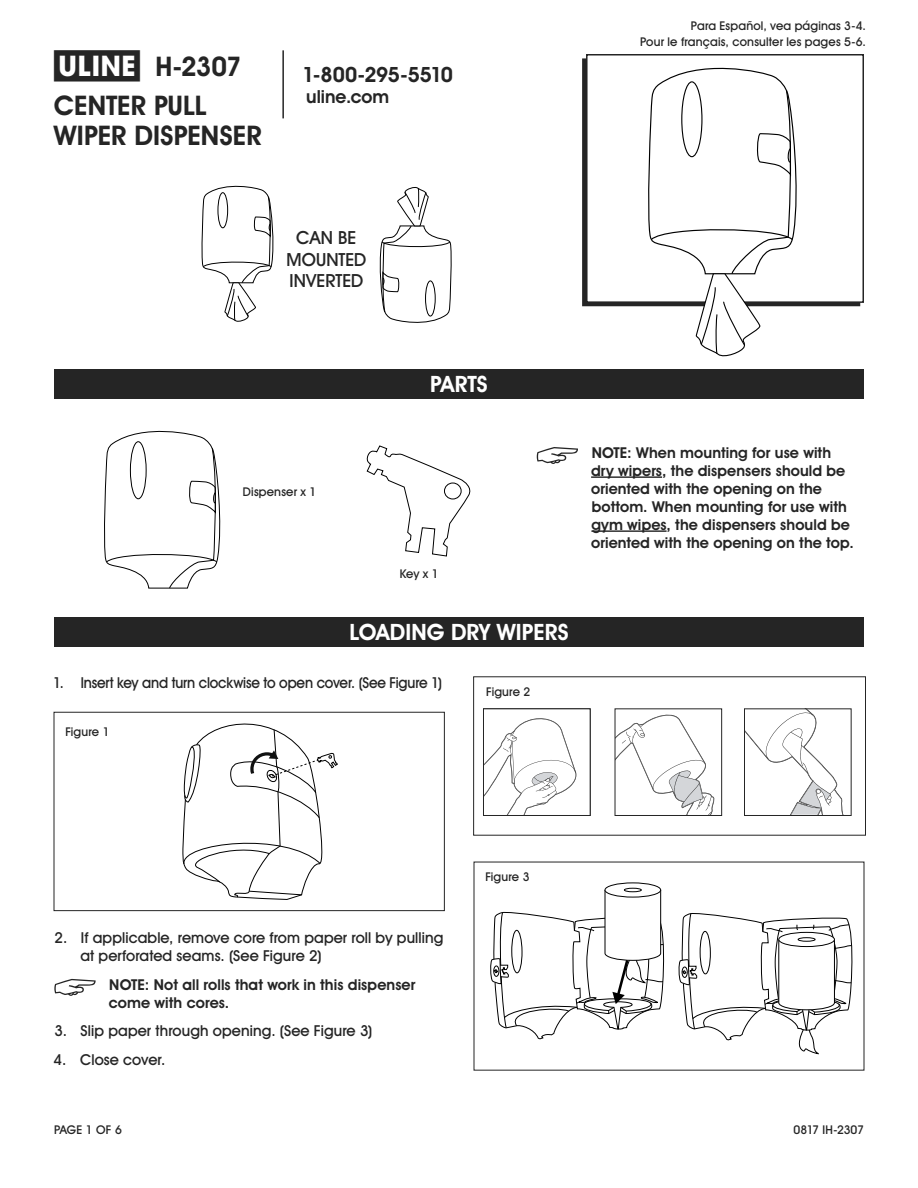
<style>
.page{position:relative;width:918px;height:1188px;background:#fff}
.page>*{position:absolute;margin:0;border:0;box-sizing:border-box;transform-origin:0 0}
.t1{font:700 27px/38.7px "Uline Two Knine";letter-spacing:.005em;color:#252525}
.t2{font:700 22.5px "Uline Two Knine";letter-spacing:.005em;color:#fff}
.t3{font:700 21px "Uline Two Knine";letter-spacing:-.02em;color:#252525}
.t4{font:18px/21.6px "Uline Two Knine";letter-spacing:.005em;color:#252525;text-align:center}
.t5{font:700 18px "Uline Two Knine";color:#252525}
.t6{font:700 15px/18px "Uline Two Knine";letter-spacing:.005em;color:#252525}
.t7{font:15px/18px "Uline Two Knine";letter-spacing:.005em;color:#252525}
.t8{font:15px "Uline Two Knine";letter-spacing:.005em;color:#252525;scale:.94 1}
.t9{font:12px/16.8px "Uline Two Knine";letter-spacing:.015em;color:#252525;text-align:right}
.t10{font:12px "Uline Two Knine";letter-spacing:-.02em;color:#252525}
.s1{font-size:28.5px}
</style>
<div class="page">
<hr style="left:282px;top:50px;width:2px;height:68px;background:#252525">
<svg style="left:54px;top:979px;width:42px;height:17px"></svg>
<div style="left:54px;top:617px;width:810px;height:30px;background:#252525"></div>
<div style="left:54px;top:369px;width:810px;height:30px;background:#252525"></div>
<svg style="left:366px;top:445px;width:105px;height:112px"></svg>
<div style="left:444px;top:483px;width:18px;height:16px;border:1px solid #000;border-radius:50%"></div>
<div style="left:586px;top:54px;width:278px;height:249px;border:2px solid #252525"></div>
<svg style="left:646px;top:67px;width:155px;height:290px"></svg>
<svg style="left:104px;top:430px;width:117px;height:159px"></svg>
<svg style="left:485px;top:718px;width:91px;height:96px"></svg>
<div style="left:483px;top:708px;width:108px;height:108px;border:1px solid #252525"></div>
<svg style="left:617px;top:714px;width:97px;height:100px"></svg>
<div style="left:615px;top:708px;width:107px;height:108px;border:1px solid #252525"></div>
<svg style="left:746px;top:710px;width:97px;height:104px"></svg>
<div style="left:744px;top:708px;width:108px;height:108px;border:1px solid #252525"></div>
<svg style="left:678px;top:913px;width:175px;height:142px"></svg>
<div style="left:779px;top:932px;width:55px;height:15px;background:#fff;border-radius:50%"></div>
<div style="left:779px;top:932px;width:56px;height:15px;border:1px solid #000;border-radius:50%"></div>
<div style="left:798px;top:937px;width:17px;height:5px;border:1px solid #000;border-radius:50%"></div>
<svg style="left:605px;top:883px;width:56px;height:14px"></svg>
<div style="left:605px;top:883px;width:56px;height:14px;border:1px solid #000;border-radius:50%"></div>
<div style="left:624px;top:888px;width:18px;height:4px;border:1px solid #000;border-radius:50%"></div>
<svg style="left:490px;top:889px;width:175px;height:151px"></svg>
<hr style="left:591px;top:476px;width:71px;height:2px;background:#252525">
<hr style="left:591px;top:530px;width:76px;height:2px;background:#252525">
<svg style="left:537px;top:447px;width:41px;height:17px"></svg>
<svg style="left:182px;top:723px;width:156px;height:177px"></svg>
<div style="left:54px;top:712px;width:391px;height:199px;border:1px solid #252525"></div>
<svg style="left:201px;top:185px;width:73px;height:137px"></svg>
<svg style="left:379px;top:187px;width:73px;height:136px"></svg>
<h1 class="t1" style="left:54px;top:47px;width:189px"><span class="s1">π</span> H-2307<br>CENTER PULL</h1>
<h1 class="t1" style="left:54px;top:116px;width:209px">WIPER DISPENSER</h1>
<h3 class="t3" style="left:302px;top:62px;width:152px">1-800-295-5510</h3>
<p class="t5" style="left:306px;top:86px;width:84px">uline.com</p>
<p class="t4" style="left:287px;top:227px;width:81px">CAN BE<br>MOUNTED<br>INVERTED</p>
<p class="t9" style="left:640px;top:17px;width:227px">Para Español, vea páginas 3-4.<br>Pour le français, consulter les pages 5-6.</p>
<h2 class="t2" style="left:430px;top:371px;width:59px">PARTS</h2>
<p class="t9" style="left:243px;top:483px;width:75px">Dispenser x 1</p>
<p class="t9" style="left:400px;top:566px;width:40px">Key x 1</p>
<h2 class="t2" style="left:350px;top:619px;width:220px">LOADING DRY WIPERS</h2>
<p class="t8" style="left:53px;top:674px;width:415px">1. Insert key and turn clockwise to open cover. (See Figure 1)</p>
<p class="t9" style="left:65px;top:723px;width:46px">Figure 1</p>
<p class="t9" style="left:486px;top:683px;width:46px">Figure 2</p>
<p class="t6" style="left:591px;top:443px;width:264px">NOTE: When mounting for use with dry wipers, the dispensers should be oriented with the opening on the bottom. When mounting for use with gym wipes, the dispensers should be oriented with the opening on the top.</p>
<p class="t7" style="left:80px;top:928px;width:364px;text-indent:-26px">2. If applicable, remove core from paper roll by pulling at perforated seams. (See Figure 2)</p>
<p class="t6" style="left:109px;top:975px;width:308px">NOTE: Not all rolls that work in this dispenser come with cores.</p>
<p class="t7" style="left:54px;top:1022px;width:320px">3. Slip paper through opening. (See Figure 3)</p>
<p class="t7" style="left:54px;top:1051px;width:113px">4. Close cover.</p>
<p class="t9" style="left:485px;top:869px;width:46px">Figure 3</p>
<p class="t9" style="left:54px;top:1121px;width:69px">PAGE 1 OF 6</p>
<p class="t10" style="left:794px;top:1122px;width:72px">0817 IH-2307</p>
</div>
